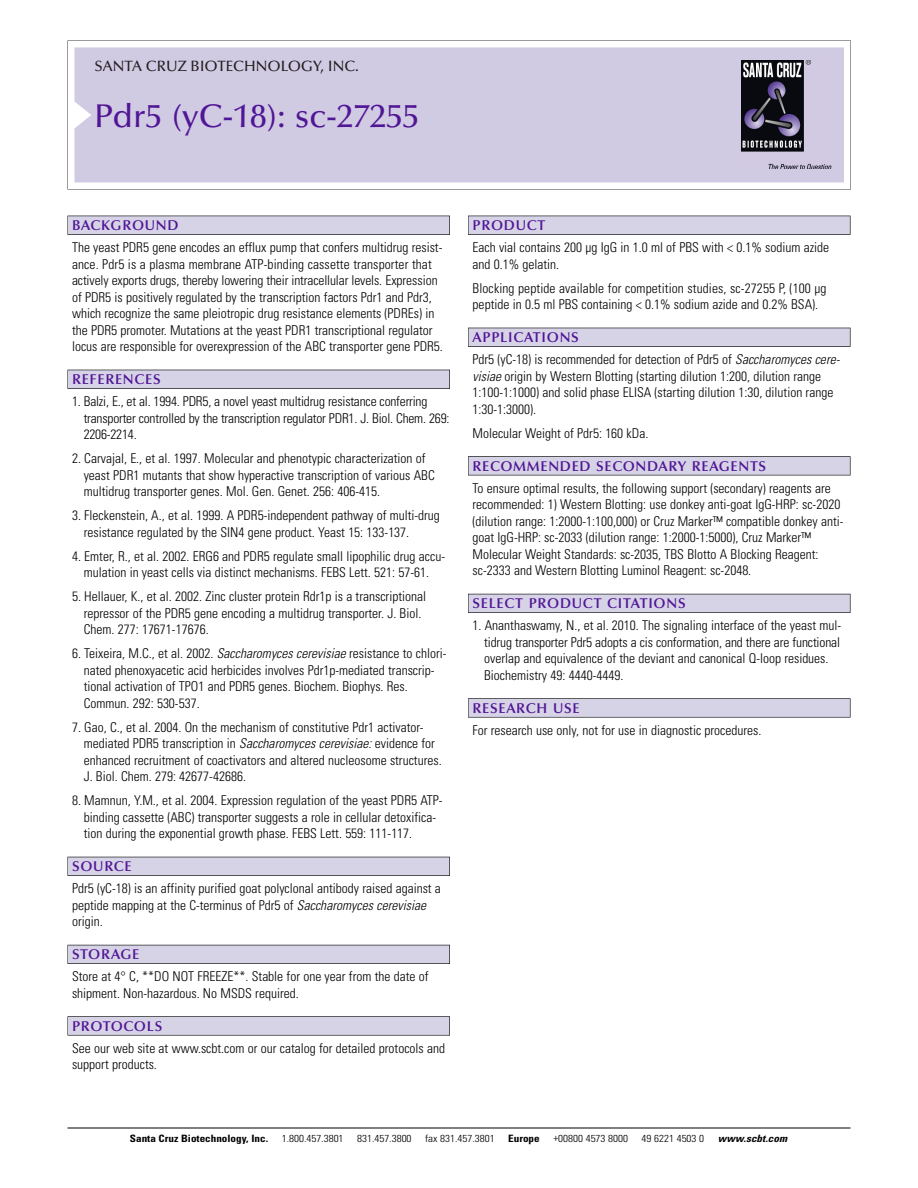
<style>
.page{position:relative;width:918px;height:1188px;background:#fff}
.page>*{position:absolute;margin:0;border:0;box-sizing:border-box;transform-origin:0 0}
.t1{font:500 33px "Optima";color:#511695}
.t2{font:500 15px "Optima";color:#231f20}
.t3{font:600 14.25px "Optima";letter-spacing:.05em;color:#511695}
.t4{font:300 condensed 13.5px/16.5px "Univers";color:#000}
.t5{font:300 condensed 10.2px "Univers";color:#000;scale:1.1 1}
.t6{font:700 condensed 10.2px "Univers";color:#000;scale:1.1 1}
.t7{font:italic 700 condensed 10.2px "Univers";letter-spacing:.005em;color:#000;scale:1.1 1}
.s1{font-style:italic}
</style>
<div class="page">
<svg style="left:68px;top:40px;width:783px;height:149px"></svg>
<div style="left:74px;top:47px;width:770px;height:135px;background:#d1cae3"></div>
<img style="left:741px;top:60px;width:90px;height:108px">
<div style="left:68px;top:216px;width:382px;height:19px;background:#525155"></div>
<div style="left:68px;top:216px;width:381px;height:18px;background:#d7d3e7"></div>
<div style="left:68px;top:370px;width:382px;height:19px;background:#515055"></div>
<div style="left:68px;top:370px;width:381px;height:18px;background:#d7d3e7"></div>
<div style="left:68px;top:857px;width:382px;height:19px;background:#525158"></div>
<div style="left:68px;top:857px;width:381px;height:18px;background:#d7d3e7"></div>
<div style="left:68px;top:945px;width:382px;height:19px;background:#54535a"></div>
<div style="left:68px;top:945px;width:381px;height:18px;background:#d7d3e7"></div>
<svg style="left:68px;top:1016px;width:382px;height:20px"></svg>
<div style="left:68px;top:1017px;width:381px;height:18px;background:#d7d3e7"></div>
<div style="left:468px;top:216px;width:382px;height:19px;background:#525155"></div>
<div style="left:468px;top:216px;width:382px;height:18px;background:#d7d3e7"></div>
<div style="left:468px;top:328px;width:382px;height:19px;background:#515055"></div>
<div style="left:468px;top:328px;width:382px;height:18px;background:#d7d3e7"></div>
<div style="left:468px;top:456px;width:382px;height:19px;background:#545357"></div>
<div style="left:468px;top:457px;width:382px;height:18px;background:#d7d3e7"></div>
<div style="left:468px;top:594px;width:382px;height:19px;background:#54535a"></div>
<div style="left:468px;top:594px;width:382px;height:18px;background:#d7d3e7"></div>
<svg style="left:468px;top:698px;width:382px;height:20px"></svg>
<div style="left:468px;top:699px;width:382px;height:18px;background:#d7d3e7"></div>
<hr style="left:68px;top:1128px;width:782px;height:1px;background:#000">
<p class="t2" style="left:94px;top:61px;width:266px">SANTA CRUZ BIOTECHNOLOGY, INC.</p>
<h1 class="t1" style="left:94px;top:103px;width:326px">Pdr5 (yC-18): sc-27255</h1>
<p class="t3" style="left:72px;top:219px;width:108px">BACKGROUND</p>
<p class="t4" style="left:72px;top:240px;width:372px">The yeast PDR5 gene encodes an efflux pump that confers multidrug resist&shy;ance. Pdr5 is a plasma membrane ATP-binding cassette transporter that actively exports drugs, thereby lowering their intracellular levels. Expression of PDR5 is positively regulated by the transcription factors Pdr1 and Pdr3, which recognize the same pleiotropic drug resistance elements (PDREs) in the PDR5 promoter. Mutations at the yeast PDR1 transcriptional regulator locus are responsible for overexpression of the ABC transporter gene PDR5.</p>
<p class="t3" style="left:72px;top:374px;width:90px">REFERENCES</p>
<p class="t4" style="left:84px;top:394px;width:367px;text-indent:-12px">1. Balzi, E., et al. 1994. PDR5, a novel yeast multidrug resistance conferring transporter controlled by the transcription regulator PDR1. J. Biol. Chem. 269:<br>2206-2214.</p>
<p class="t4" style="left:84px;top:451px;width:353px;text-indent:-12px">2. Carvajal, E., et al. 1997. Molecular and phenotypic characterization of yeast PDR1 mutants that show hyperactive transcription of various ABC multidrug transporter genes. Mol. Gen. Genet. 256: 406-415.</p>
<p class="t4" style="left:84px;top:508px;width:358px;text-indent:-12px">3. Fleckenstein, A., et al. 1999. A PDR5-independent pathway of multi-drug resistance regulated by the SIN4 gene product. Yeast 15: 133-137.</p>
<p class="t4" style="left:72px;top:549px;width:375px;text-align:center">4. Emter, R., et al. 2002. ERG6 and PDR5 regulate small lipophilic drug accu&shy;mulation in yeast cells via distinct mechanisms. FEBS Lett. 521: 57-61.</p>
<p class="t4" style="left:84px;top:589px;width:344px;text-indent:-12px">5. Hellauer, K., et al. 2002. Zinc cluster protein Rdr1p is a transcriptional repressor of the PDR5 gene encoding a multidrug transporter. J. Biol.<br>Chem. 277: 17671-17676.</p>
<p class="t4" style="left:84px;top:646px;width:364px;text-indent:-12px">6. Teixeira, M.C., et al. 2002. <span class="s1">Saccharomyces cerevisiae</span> resistance to chlori&shy;nated phenoxyacetic acid herbicides involves Pdr1p-mediated transcrip&shy;tional activation of TPO1 and PDR5 genes. Biochem. Biophys. Res.<br>Commun. 292: 530-537.</p>
<p class="t4" style="left:84px;top:720px;width:359px;text-indent:-12px">7. Gao, C., et al. 2004. On the mechanism of constitutive Pdr1 activator&shy;mediated PDR5 transcription in <span class="s1">Saccharomyces cerevisiae:</span> evidence for enhanced recruitment of coactivators and altered nucleosome structures.<br>J. Biol. Chem. 279: 42677-42686.</p>
<p class="t4" style="left:84px;top:793px;width:361px;text-indent:-12px">8. Mamnun, Y.M., et al. 2004. Expression regulation of the yeast PDR5 ATP&shy;binding cassette (ABC) transporter suggests a role in cellular detoxifica&shy;tion during the exponential growth phase. FEBS Lett. 559: 111-117.</p>
<p class="t3" style="left:72px;top:861px;width:61px">SOURCE</p>
<p class="t4" style="left:72px;top:881px;width:370px">Pdr5 (yC-18) is an affinity purified goat polyclonal antibody raised against a peptide mapping at the C-terminus of Pdr5 of <span class="s1">Saccharomyces cerevisiae </span>origin.</p>
<p class="t3" style="left:72px;top:949px;width:69px">STORAGE</p>
<p class="t4" style="left:72px;top:969px;width:358px">Store at 4° C, **DO NOT FREEZE**. Stable for one year from the date of shipment. Non-hazardous. No MSDS required.</p>
<p class="t3" style="left:72px;top:1020px;width:92px">PROTOCOLS</p>
<p class="t4" style="left:72px;top:1041px;width:375px">See our web site at www.scbt.com or our catalog for detailed protocols and support products.</p>
<p class="t3" style="left:473px;top:219px;width:74px">PRODUCT</p>
<p class="t4" style="left:473px;top:240px;width:358px">Each vial contains 200 µg IgG in 1.0 ml of PBS with &lt; 0.1% sodium azide and 0.1% gelatin.</p>
<p class="t4" style="left:473px;top:281px;width:356px">Blocking peptide available for competition studies, sc-27255 P, (100 µg peptide in 0.5 ml PBS containing &lt; 0.1% sodium azide and 0.2% BSA).</p>
<p class="t3" style="left:473px;top:332px;width:108px">APPLICATIONS</p>
<p class="t4" style="left:473px;top:352px;width:368px">Pdr5 (yC-18) is recommended for detection of Pdr5 of <span class="s1">Saccharomyces cere&shy;visiae</span> origin by Western Blotting (starting dilution 1:200, dilution range 1:100-1:1000) and solid phase ELISA (starting dilution 1:30, dilution range 1:30-1:3000).</p>
<p class="t4" style="left:473px;top:426px;width:177px">Molecular Weight of Pdr5: 160 kDa.</p>
<p class="t3" style="left:473px;top:460px;width:295px">RECOMMENDED SECONDARY REAGENTS</p>
<p class="t4" style="left:473px;top:481px;width:373px">To ensure optimal results, the following support (secondary) reagents are recommended: 1) Western Blotting: use donkey anti-goat IgG-HRP: sc-2020 (dilution range: 1:2000-1:100,000) or Cruz Marker™ compatible donkey anti&shy;goat IgG-HRP: sc-2033 (dilution range: 1:2000-1:5000), Cruz Marker™ Molecular Weight Standards: sc-2035, TBS Blotto A Blocking Reagent: sc-2333 and Western Blotting Luminol Reagent: sc-2048.</p>
<p class="t3" style="left:473px;top:598px;width:215px">SELECT PRODUCT CITATIONS</p>
<p class="t4" style="left:484px;top:618px;width:358px;text-indent:-12px">1. Ananthaswamy, N., et al. 2010. The signaling interface of the yeast mul&shy;tidrug transporter Pdr5 adopts a cis conformation, and there are functional overlap and equivalence of the deviant and canonical Q-loop residues.<br>Biochemistry 49: 4440-4449.</p>
<p class="t3" style="left:473px;top:702px;width:109px">RESEARCH USE</p>
<p class="t4" style="left:473px;top:723px;width:290px">For research use only, not for use in diagnostic procedures.</p>
<p class="t6" style="left:130px;top:1135px;width:127px">Santa Cruz Biotechnology, Inc.</p>
<p class="t5" style="left:282px;top:1135px;width:58px">1.800.457.3801</p>
<p class="t5" style="left:357px;top:1135px;width:51px">831.457.3800</p>
<p class="t5" style="left:425px;top:1135px;width:65px">fax 831.457.3801</p>
<p class="t6" style="left:508px;top:1135px;width:30px">Europe</p>
<p class="t5" style="left:553px;top:1135px;width:69px">+00800 4573 8000</p>
<p class="t5" style="left:642px;top:1135px;width:58px">49 6221 4503 0</p>
<p class="t7" style="left:718px;top:1135px;width:64px">www.scbt.com</p>
</div>
